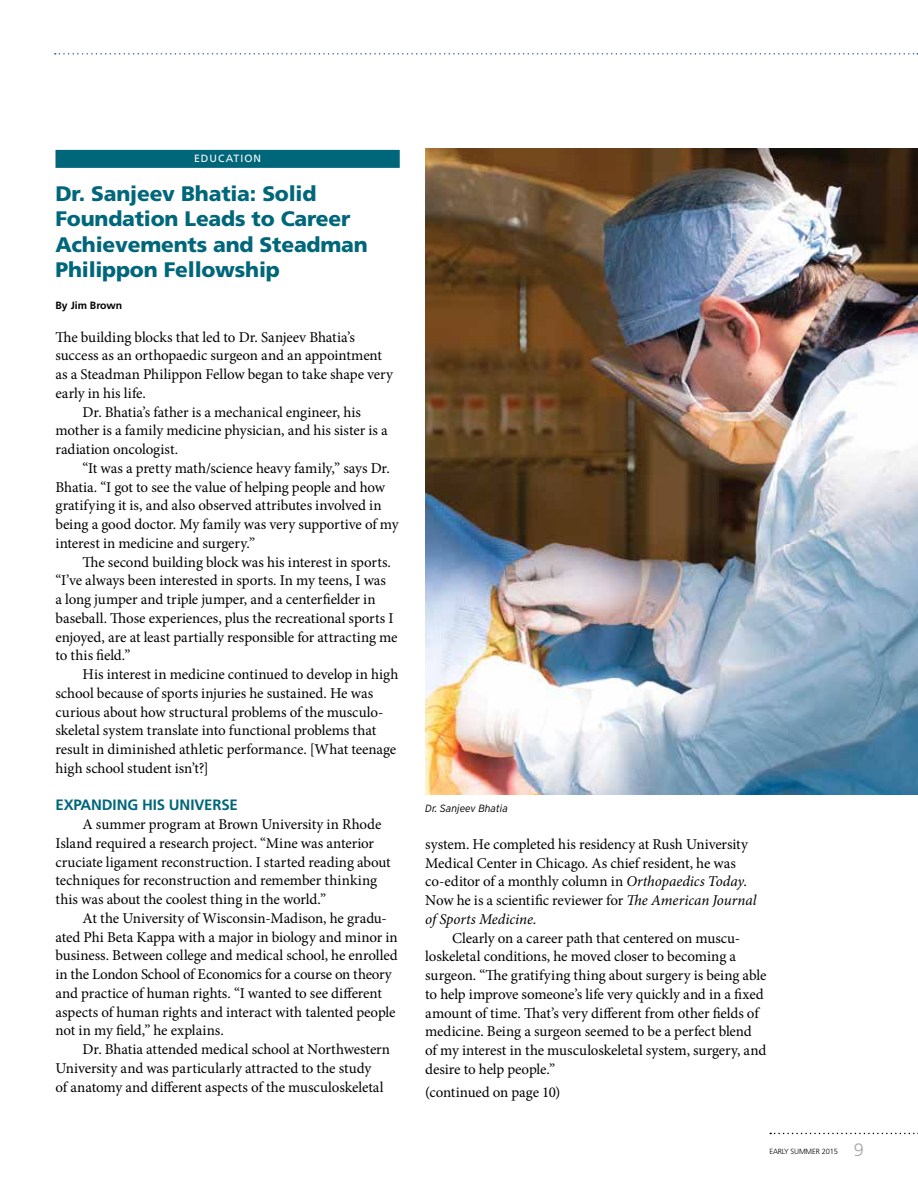
<style>
.page{position:relative;width:918px;height:1188px;background:#fff}
.page>*{position:absolute;margin:0;border:0;box-sizing:border-box;transform-origin:0 0}
.t1{font:900 21px/25.5px "Frutiger";letter-spacing:-.01em;color:#00677a}
.t2{font:300 18px "Frutiger";color:#a5a7aa}
.t3{font:15px/18.8px "Minion Pro";letter-spacing:-.005em;color:#000}
.t4{font:700 15px "Frutiger";letter-spacing:-.01em;color:#00677a}
.t5{font:italic 300 10.5px "Interstate";letter-spacing:-.01em;color:#000}
.t6{font:700 10.5px "Frutiger";color:#000}
.t7{font:10.5px "Frutiger";letter-spacing:.1em;color:#fff}
.t8{font:300 7.5px "Frutiger";letter-spacing:-.02em;color:#000}
.s1{font-style:italic}
</style>
<div class="page">
<svg style="left:55px;top:53px;width:863px;height:2px"></svg>
<svg style="left:770px;top:1133px;width:148px;height:1px"></svg>
<div style="left:56px;top:150px;width:344px;height:18px;background:#00677a"></div>
<img style="left:425px;top:148px;width:493px;height:647px">
<p class="t7" style="left:194px;top:153px;width:69px">EDUCATION</p>
<h1 class="t1" style="left:56px;top:180px;width:314px">Dr. Sanjeev Bhatia: Solid<br>Foundation Leads to Career<br>Achievements and Steadman<br>Philippon Fellowship</h1>
<p class="t6" style="left:56px;top:300px;width:68px">By Jim Brown</p>
<p class="t3" style="left:56px;top:327px;width:301px">The building blocks that led to Dr. Sanjeev Bhatia’s</p>
<p class="t3" style="left:56px;top:346px;width:328px">success as an orthopaedic surgeon and an appointment</p>
<p class="t3" style="left:56px;top:365px;width:339px">as a Steadman Philippon Fellow began to take shape very</p>
<p class="t3" style="left:56px;top:384px;width:92px">early in his life.</p>
<p class="t3" style="left:82px;top:402px;width:280px">Dr. Bhatia’s father is a mechanical engineer, his</p>
<p class="t3" style="left:56px;top:421px;width:334px">mother is a family medicine physician, and his sister is a</p>
<p class="t3" style="left:56px;top:440px;width:124px">radiation oncologist.</p>
<p class="t3" style="left:82px;top:459px;width:309px">“It was a pretty math/science heavy family,” says Dr.</p>
<p class="t3" style="left:56px;top:477px;width:331px">Bhatia. “I got to see the value of helping people and how</p>
<p class="t3" style="left:56px;top:496px;width:328px">gratifying it is, and also observed attributes involved in</p>
<p class="t3" style="left:56px;top:515px;width:345px">being a good doctor. My family was very supportive of my</p>
<p class="t3" style="left:56px;top:534px;width:201px">interest in medicine and surgery.”</p>
<p class="t3" style="left:82px;top:552px;width:310px">The second building block was his interest in sports.</p>
<p class="t3" style="left:56px;top:571px;width:332px">“I’ve always been interested in sports. In my teens, I was</p>
<p class="t3" style="left:56px;top:590px;width:322px">a long jumper and triple jumper, and a centerfielder in</p>
<p class="t3" style="left:56px;top:609px;width:340px">baseball. Those experiences, plus the recreational sports I</p>
<p class="t3" style="left:56px;top:627px;width:344px">enjoyed, are at least partially responsible for attracting me</p>
<p class="t3" style="left:56px;top:646px;width:77px">to this field.”</p>
<p class="t3" style="left:82px;top:665px;width:317px">His interest in medicine continued to develop in high</p>
<p class="t3" style="left:56px;top:684px;width:319px">school because of sports injuries he sustained. He was</p>
<p class="t3" style="left:56px;top:702px;width:330px">curious about how structural problems of the musculo-</p>
<p class="t3" style="left:56px;top:721px;width:322px">skeletal system translate into functional problems that</p>
<p class="t3" style="left:56px;top:740px;width:342px">result in diminished athletic performance. [What teenage</p>
<p class="t3" style="left:56px;top:759px;width:155px">high school student isn’t?]</p>
<p class="t4" style="left:56px;top:796px;width:182px">EXPANDING HIS UNIVERSE</p>
<p class="t3" style="left:56px;top:815px;width:337px;text-indent:27px">A summer program at Brown University in Rhode Island required a research project. “Mine was anterior cruciate ligament reconstruction. I started reading about techniques for reconstruction and remember thinking this was about the coolest thing in the world.”</p>
<p class="t3" style="left:56px;top:909px;width:344px;text-indent:27px">At the University of Wisconsin-Madison, he gradu&shy;ated Phi Beta Kappa with a major in biology and minor in business. Between college and medical school, he enrolled in the London School of Economics for a course on theory and practice of human rights. “I wanted to see different aspects of human rights and interact with talented people not in my field,” he explains.</p>
<p class="t3" style="left:56px;top:1040px;width:336px;text-indent:27px">Dr. Bhatia attended medical school at Northwestern<br>University and was particularly attracted to the study<br>of anatomy and different aspects of the musculoskeletal</p>
<p class="t5" style="left:425px;top:802px;width:84px">Dr. Sanjeev Bhatia</p>
<p class="t3" style="left:425px;top:835px;width:333px">system. He completed his residency at Rush University Medical Center in Chicago. As chief resident, he was co-editor of a monthly column in <span class="s1">Orthopaedics Today</span>.<br>Now he is a scientific reviewer for <span class="s1">The American Journal of Sports Medicine</span>.</p>
<p class="t3" style="left:425px;top:929px;width:343px;text-indent:27px">Clearly on a career path that centered on muscu&shy;loskeletal conditions, he moved closer to becoming a surgeon. “The gratifying thing about surgery is being able to help improve someone’s life very quickly and in a fixed amount of time. That’s very different from other fields of medicine. Being a surgeon seemed to be a perfect blend of my interest in the musculoskeletal system, surgery, and desire to help people.”</p>
<p class="t3" style="left:425px;top:1083px;width:137px">(continued on page 10)</p>
<p class="t8" style="left:769px;top:1147px;width:70px">EARLY SUMMER 2015</p>
<p class="t2" style="left:854px;top:1139px;width:12px">9</p>
</div>
